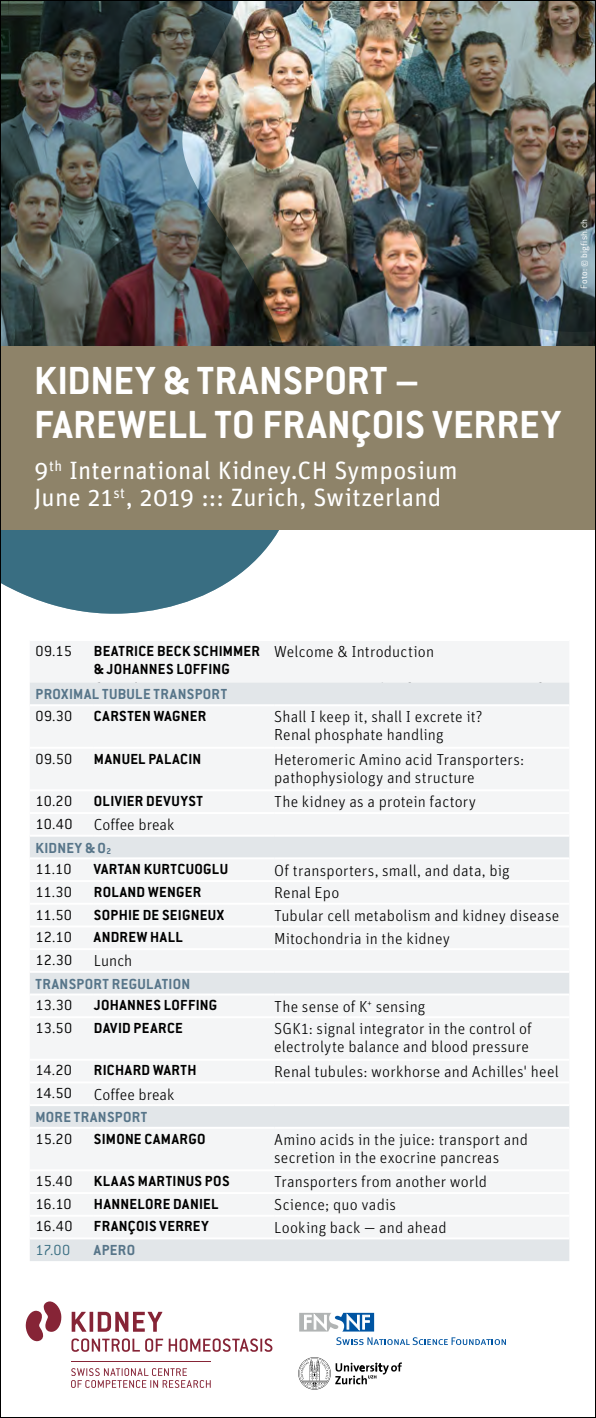
<style>
.page{position:relative;width:596px;height:1418px;background:#fff}
.page>*{position:absolute;margin:0;border:0;box-sizing:border-box;transform-origin:0 0}
.t1{font:700 43px/44px "Conduit ITC Std";letter-spacing:.01em;color:#fff}
.t2{font:25px/27px "Unit";letter-spacing:.01em;color:#fff}
.t3{font:300 16px/18px "Unit";letter-spacing:.01em;color:#000}
.t4{font:700 16px/18px "Conduit ITC Std";letter-spacing:.025em;color:#000}
.t5{font:300 16px "Conduit ITC Std";letter-spacing:.01em;color:#000}
.t6{font:700 16px/21.6px "Conduit ITC Std";letter-spacing:.025em;color:#577589}
.t7{font:300 16px "Conduit ITC Std";color:#396e82}
.t8{font:300 10px "Conduit ITC Std";letter-spacing:.025em;color:#fff}
.s1{font-weight:300;color:#000}
</style>
<div class="page">
<img style="left:307px;top:2px;width:286px;height:344px">
<img style="left:2px;top:2px;width:305px;height:344px">
<img style="left:339px;top:2px;width:254px;height:332px">
<svg style="left:2px;top:529px;width:305px;height:85px;fill:#396e82"></svg>
<div style="left:0;top:346px;width:595px;height:183px;background:#8e8369"></div>
<svg style="left:72px;top:1311px;width:14px;height:20px"></svg>
<svg style="left:89px;top:1311px;width:4px;height:20px"></svg>
<svg style="left:98px;top:1311px;width:64px;height:20px"></svg>
<svg style="left:25px;top:1301px;width:37px;height:40px"></svg>
<svg style="left:71px;top:1338px;width:92px;height:13px"></svg>
<svg style="left:169px;top:1338px;width:103px;height:13px"></svg>
<svg style="left:71px;top:1368px;width:139px;height:19px"></svg>
<hr style="left:71px;top:1361px;width:140px;height:1px;background:#862436">
<svg style="left:336px;top:1337px;width:169px;height:7px"></svg>
<svg style="left:299px;top:1313px;width:76px;height:19px"></svg>
<svg style="left:299px;top:1312px;width:75px;height:19px"></svg>
<svg style="left:298px;top:1357px;width:104px;height:32px"></svg>
<div style="left:30px;top:641px;width:539px;height:41px;background:#f4f5f6"></div>
<svg style="left:30px;top:682px;width:539px;height:579px;fill:#f4f5f6"></svg>
<hr style="left:30px;top:704px;width:64px;height:2px;background:#fff">
<hr style="left:94px;top:704px;width:180px;height:2px;background:#fff">
<hr style="left:274px;top:704px;width:295px;height:2px;background:#fff">
<hr style="left:30px;top:746px;width:64px;height:2px;background:#fff">
<hr style="left:94px;top:746px;width:180px;height:2px;background:#fff">
<hr style="left:274px;top:746px;width:295px;height:2px;background:#fff">
<hr style="left:30px;top:789px;width:64px;height:2px;background:#fff">
<hr style="left:94px;top:789px;width:180px;height:2px;background:#fff">
<hr style="left:274px;top:789px;width:295px;height:2px;background:#fff">
<hr style="left:30px;top:812px;width:64px;height:2px;background:#fff">
<hr style="left:94px;top:812px;width:180px;height:2px;background:#fff">
<hr style="left:274px;top:812px;width:295px;height:2px;background:#fff">
<hr style="left:30px;top:834px;width:64px;height:2px;background:#fff">
<hr style="left:94px;top:834px;width:180px;height:2px;background:#fff">
<hr style="left:274px;top:834px;width:295px;height:2px;background:#fff">
<hr style="left:30px;top:857px;width:64px;height:2px;background:#fff">
<hr style="left:94px;top:857px;width:180px;height:2px;background:#fff">
<hr style="left:274px;top:857px;width:295px;height:2px;background:#fff">
<hr style="left:30px;top:880px;width:64px;height:2px;background:#fff">
<hr style="left:94px;top:880px;width:180px;height:2px;background:#fff">
<hr style="left:274px;top:880px;width:295px;height:2px;background:#fff">
<hr style="left:30px;top:902px;width:64px;height:2px;background:#fff">
<hr style="left:94px;top:902px;width:180px;height:2px;background:#fff">
<hr style="left:274px;top:902px;width:295px;height:2px;background:#fff">
<hr style="left:30px;top:925px;width:64px;height:2px;background:#fff">
<hr style="left:94px;top:925px;width:180px;height:2px;background:#fff">
<hr style="left:274px;top:925px;width:295px;height:2px;background:#fff">
<hr style="left:30px;top:948px;width:64px;height:2px;background:#fff">
<hr style="left:94px;top:948px;width:180px;height:2px;background:#fff">
<hr style="left:274px;top:948px;width:295px;height:2px;background:#fff">
<hr style="left:30px;top:970px;width:64px;height:2px;background:#fff">
<hr style="left:94px;top:970px;width:180px;height:2px;background:#fff">
<hr style="left:274px;top:970px;width:295px;height:2px;background:#fff">
<hr style="left:30px;top:993px;width:64px;height:2px;background:#fff">
<hr style="left:94px;top:993px;width:180px;height:2px;background:#fff">
<hr style="left:274px;top:993px;width:295px;height:2px;background:#fff">
<hr style="left:30px;top:1016px;width:64px;height:2px;background:#fff">
<hr style="left:94px;top:1016px;width:180px;height:2px;background:#fff">
<hr style="left:274px;top:1016px;width:295px;height:2px;background:#fff">
<hr style="left:30px;top:1058px;width:64px;height:2px;background:#fff">
<hr style="left:94px;top:1058px;width:180px;height:2px;background:#fff">
<hr style="left:274px;top:1058px;width:295px;height:2px;background:#fff">
<hr style="left:30px;top:1081px;width:64px;height:2px;background:#fff">
<hr style="left:94px;top:1081px;width:180px;height:2px;background:#fff">
<hr style="left:274px;top:1081px;width:295px;height:2px;background:#fff">
<hr style="left:30px;top:1104px;width:64px;height:2px;background:#fff">
<hr style="left:94px;top:1104px;width:180px;height:2px;background:#fff">
<hr style="left:274px;top:1104px;width:295px;height:2px;background:#fff">
<hr style="left:30px;top:1126px;width:64px;height:2px;background:#fff">
<hr style="left:94px;top:1126px;width:180px;height:2px;background:#fff">
<hr style="left:274px;top:1126px;width:295px;height:2px;background:#fff">
<hr style="left:30px;top:1169px;width:64px;height:2px;background:#fff">
<hr style="left:94px;top:1169px;width:180px;height:2px;background:#fff">
<hr style="left:274px;top:1169px;width:295px;height:2px;background:#fff">
<hr style="left:30px;top:1191px;width:64px;height:2px;background:#fff">
<hr style="left:94px;top:1191px;width:180px;height:2px;background:#fff">
<hr style="left:274px;top:1191px;width:295px;height:2px;background:#fff">
<hr style="left:30px;top:1214px;width:64px;height:2px;background:#fff">
<hr style="left:94px;top:1214px;width:180px;height:2px;background:#fff">
<hr style="left:274px;top:1214px;width:295px;height:2px;background:#fff">
<hr style="left:30px;top:1237px;width:64px;height:2px;background:#fff">
<hr style="left:94px;top:1237px;width:180px;height:2px;background:#fff">
<hr style="left:274px;top:1237px;width:295px;height:2px;background:#fff">
<p class="t8" style="left:577px;top:289px;width:71px;rotate:-90deg">Foto: © bigfish.ch</p>
<h1 class="t1" style="left:34px;top:357px;width:528px">KIDNEY &amp; TRANSPORT –<br>FAREWELL TO FRANÇOIS VERREY</h1>
<h2 class="t2" style="left:34px;top:456px;width:425px">9<sup>th</sup> International Kidney.CH Symposium<br>June 21<sup>st</sup>, 2019 ::: Zurich, Switzerland</h2>
<p class="t5" style="left:35px;top:641px;width:38px">09.15</p>
<p class="t4" style="left:94px;top:641px;width:167px">BEATRICE BECK SCHIMMER &amp; JOHANNES LOFFING</p>
<p class="t3" style="left:274px;top:642px;width:161px">Welcome &amp; Introduction</p>
<p class="t6" style="left:35px;top:683px;width:193px">PROXIMAL TUBULE TRANSPORT</p>
<p class="t5" style="left:35px;top:706px;width:38px">09.30</p>
<p class="t4" style="left:94px;top:706px;width:114px">CARSTEN WAGNER</p>
<p class="t3" style="left:274px;top:707px;width:210px">Shall I keep it, shall I excrete it?<br>Renal phosphate handling</p>
<p class="t5" style="left:35px;top:748px;width:38px">09.50</p>
<p class="t4" style="left:94px;top:749px;width:109px">MANUEL PALACIN</p>
<p class="t3" style="left:274px;top:750px;width:251px">Heteromeric Amino acid Transporters: pathophysiology and structure</p>
<p class="t5" style="left:35px;top:791px;width:38px">10.20</p>
<p class="t4" style="left:94px;top:791px;width:110px">OLIVIER DEVUYST</p>
<p class="t3" style="left:274px;top:792px;width:203px">The kidney as a protein factory</p>
<p class="t5" style="left:35px;top:814px;width:39px">10.40</p>
<p class="t3" style="left:94px;top:815px;width:82px">Coffee break</p>
<p class="t6" style="left:35px;top:836px;width:77px">KIDNEY &amp; O<sub>2<br></sub><span class="s1">11.10</span></p>
<p class="t4" style="left:94px;top:859px;width:136px">VARTAN KURTCUOGLU</p>
<p class="t3" style="left:274px;top:860px;width:237px">Of transporters, small, and data, big</p>
<p class="t5" style="left:35px;top:882px;width:38px">11.30</p>
<p class="t4" style="left:94px;top:882px;width:109px">ROLAND WENGER</p>
<p class="t3" style="left:274px;top:883px;width:67px">Renal Epo</p>
<p class="t5" style="left:35px;top:904px;width:38px">11.50</p>
<p class="t4" style="left:94px;top:905px;width:132px">SOPHIE DE SEIGNEUX</p>
<p class="t3" style="left:274px;top:906px;width:286px">Tubular cell metabolism and kidney disease</p>
<p class="t5" style="left:35px;top:927px;width:38px">12.10</p>
<p class="t4" style="left:94px;top:927px;width:90px">ANDREW HALL</p>
<p class="t3" style="left:274px;top:928px;width:177px">Mitochondria in the kidney</p>
<p class="t5" style="left:35px;top:950px;width:38px">12.30</p>
<p class="t3" style="left:94px;top:951px;width:40px">Lunch</p>
<p class="t6" style="left:35px;top:972px;width:156px">TRANSPORT REGULATION</p>
<p class="t5" style="left:35px;top:995px;width:38px">13.30</p>
<p class="t4" style="left:94px;top:995px;width:125px">JOHANNES LOFFING</p>
<p class="t3" style="left:274px;top:996px;width:153px">The sense of K<sup>+</sup> sensing</p>
<p class="t5" style="left:35px;top:1018px;width:38px">13.50</p>
<p class="t4" style="left:94px;top:1018px;width:90px">DAVID PEARCE</p>
<p class="t3" style="left:274px;top:1019px;width:259px">SGK1: signal integrator in the control of electrolyte balance and blood pressure</p>
<p class="t5" style="left:35px;top:1060px;width:38px">14.20</p>
<p class="t4" style="left:94px;top:1061px;width:104px">RICHARD WARTH</p>
<p class="t3" style="left:274px;top:1062px;width:286px">Renal tubules: workhorse and Achilles' heel</p>
<p class="t5" style="left:35px;top:1083px;width:38px">14.50</p>
<p class="t3" style="left:94px;top:1084px;width:82px">Coffee break</p>
<p class="t6" style="left:35px;top:1105px;width:113px">MORE TRANSPORT</p>
<p class="t5" style="left:35px;top:1128px;width:38px">15.20</p>
<p class="t4" style="left:94px;top:1129px;width:113px">SIMONE CAMARGO</p>
<p class="t3" style="left:274px;top:1130px;width:255px">Amino acids in the juice: transport and secretion in the exocrine pancreas</p>
<p class="t5" style="left:35px;top:1171px;width:39px">15.40</p>
<p class="t4" style="left:94px;top:1171px;width:137px">KLAAS MARTINUS POS</p>
<p class="t3" style="left:274px;top:1172px;width:214px">Transporters from another world</p>
<p class="t5" style="left:35px;top:1193px;width:38px">16.10</p>
<p class="t4" style="left:94px;top:1194px;width:126px">HANNELORE DANIEL</p>
<p class="t3" style="left:274px;top:1195px;width:123px">Science; quo vadis</p>
<p class="t5" style="left:35px;top:1216px;width:39px">16.40</p>
<p class="t4" style="left:94px;top:1216px;width:116px">FRANÇOIS VERREY</p>
<p class="t3" style="left:274px;top:1218px;width:174px">Looking back — and ahead</p>
<p class="t7" style="left:35px;top:1240px;width:36px">17.00</p>
<p class="t6" style="left:94px;top:1238px;width:43px">APERO</p>
</div>
